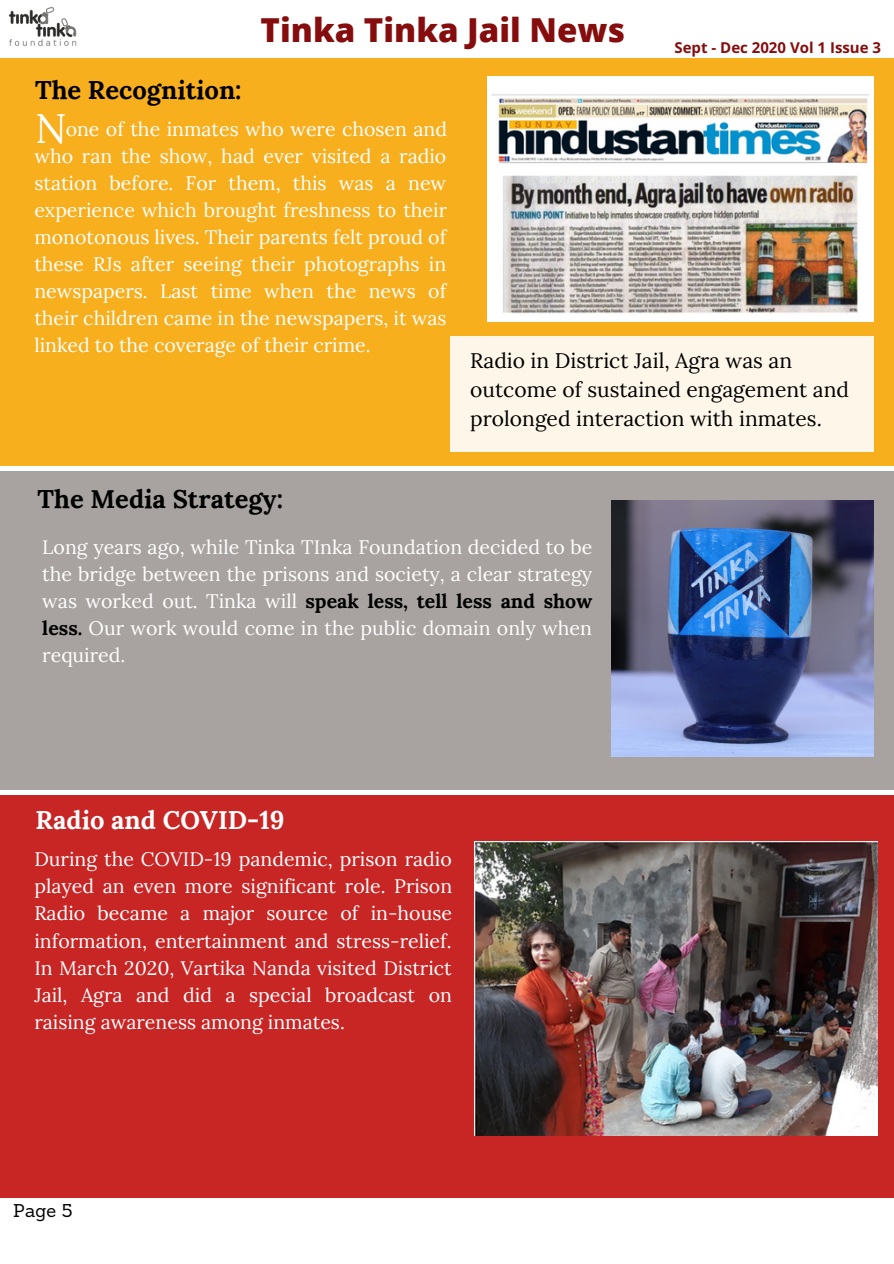
<style>
.page{position:relative;width:894px;height:1264px;background:#fff}
.page>*{position:absolute;margin:0;border:0;box-sizing:border-box;transform-origin:0 0}
.t1{font:41.4px "Lora";color:#fff}
.t2{font:800 33px "Open Sans";color:#860d0d}
.t3{font:700 25.5px "Lora";color:#000}
.t4{font:700 25.5px "Lora";color:#fff}
.t5{font:21px/29.2px "Lora";color:#000}
.t6{font:19.5px/27px "Lora";color:#fff;text-align:justify}
.t7{font:18px "Sanchez";color:#000}
.t8{font:700 15px "Open Sans Hebrew";color:#860d0d}
.s1{font-weight:700;color:#000}
</style>
<div class="page">
<div style="left:0;top:471px;width:893px;height:319px;background:#a8a3a0"></div>
<div style="left:0;top:795px;width:893px;height:402px;background:#c82525"></div>
<img style="left:8px;top:6px;width:69px;height:41px">
<div style="left:0;top:58px;width:893px;height:407px;background:#f7af1e"></div>
<img style="left:474px;top:841px;width:403px;height:294px">
<img style="left:611px;top:501px;width:261px;height:255px">
<img style="left:487px;top:77px;width:385px;height:244px">
<div style="left:450px;top:336px;width:423px;height:115px;background:#fef7e9"></div>
<p class="t3" style="left:35px;top:73px;width:208px">The Recognition:</p>
<p class="t2" style="left:260px;top:7px;width:366px">Tinka Tinka Jail News</p>
<p class="t8" style="left:674px;top:37px;width:208px">Sept - Dec 2020 Vol 1 Issue 3</p>
<p class="t1" style="left:35px;top:102px;width:33px">N</p>
<p class="t6" style="left:34px;top:115px;width:414px;text-indent:31px">one of the inmates who were chosen and who ran the show, had ever visited a radio station before. For them, this was a new experience which brought freshness to their monotonous lives. Their parents felt proud of these RJs after seeing their photographs in newspapers. Last time when the news of their children came in the newspapers, it was linked to the coverage of their crime.</p>
<p class="t3" style="left:38px;top:482px;width:247px">The Media Strategy:</p>
<p class="t5" style="left:470px;top:345px;width:380px">Radio in District Jail, Agra was an outcome of sustained engagement and prolonged interaction with inmates.</p>
<p class="t6" style="left:42px;top:533px;width:551px">Long years ago, while Tinka TInka Foundation decided to be the bridge between the prisons and society, a clear strategy was worked out. Tinka will <span class="s1">speak less, tell less and show less.</span> Our work would come in the public domain only when required.</p>
<p class="t4" style="left:36px;top:803px;width:250px">Radio and COVID-19</p>
<p class="t6" style="left:34px;top:845px;width:419px">During the COVID-19 pandemic, prison radio played an even more significant role. Prison Radio became a major source of in-house information, entertainment and stress-relief.<br>In March 2020, Vartika Nanda visited District Jail, Agra and did a special broadcast on raising awareness among inmates.</p>
<p class="t7" style="left:13px;top:1198px;width:61px">Page 5</p>
</div>
